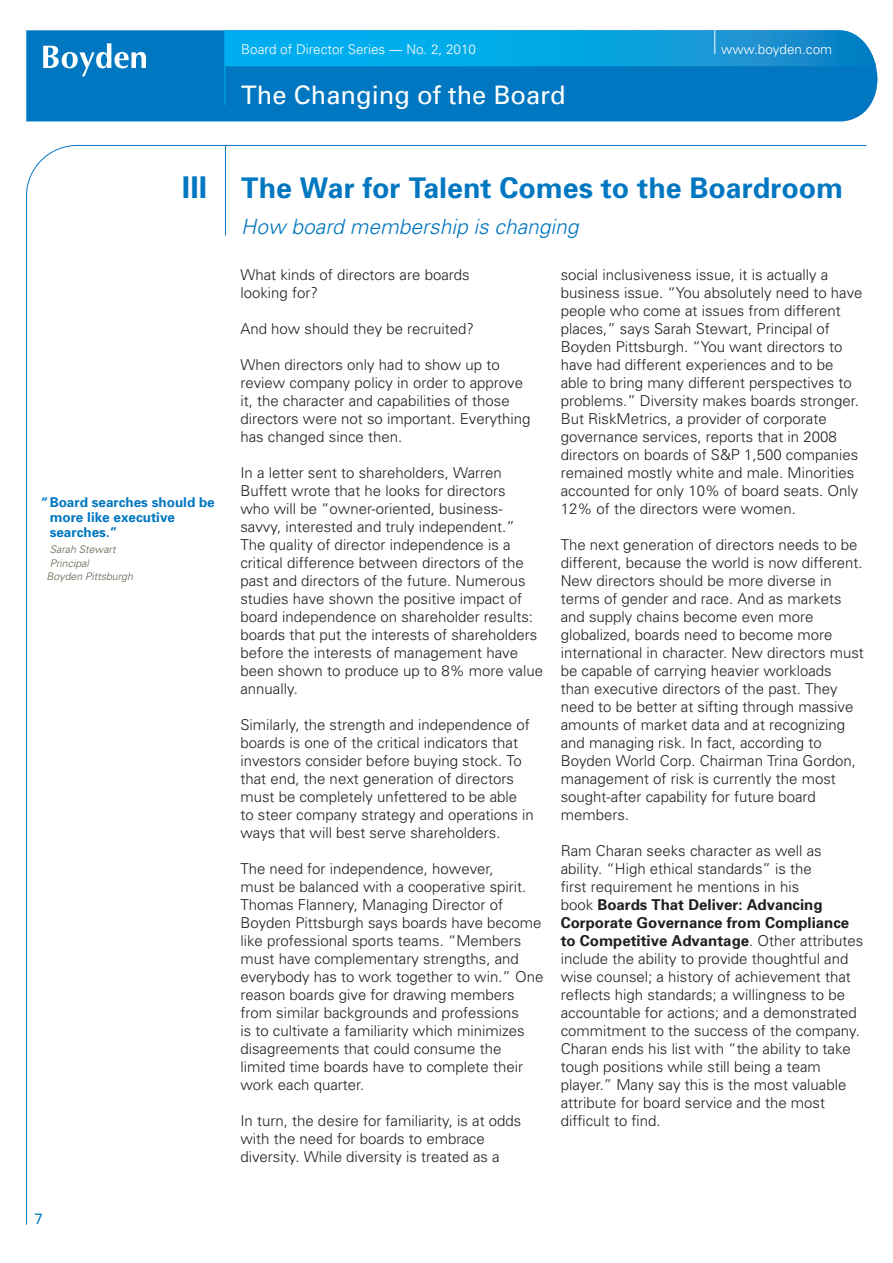
<style>
.page{position:relative;width:893px;height:1263px;background:#fff}
.page>*{position:absolute;margin:0;border:0;box-sizing:border-box;transform-origin:0 0}
.t1{font:700 30px "Univers";color:#0077c0}
.t2{font:700 28.5px "Univers";color:#0077c0}
.t3{font:25.5px "Univers";color:#fff}
.t4{font:italic 300 21px "Univers";color:#0077c0}
.t5{font:300 15px/18px "Univers";color:#231f20}
.t6{font:15px "Univers";color:#0077c0}
.t7{font:700 13.5px/15px "Univers";color:#0077c0}
.t8{font:300 13.5px "Univers";color:#fff}
.t9{font:italic 300 10.5px "Univers";color:#61614e}
.s1{font-weight:700}
</style>
<div class="page">
<hr style="left:225px;top:145px;width:1px;height:90px;background:#0077c0">
<div style="left:26px;top:30px;width:852px;height:91px;background:#0077c0"></div>
<hr style="left:224px;top:30px;width:1px;height:75px;background:#00aeef">
<svg style="left:225px;top:30px;width:651px;height:36px;background:#0ca3e1"></svg>
<svg style="left:43px;top:43px;width:103px;height:33px"></svg>
<p class="t8" style="left:241px;top:41px;width:236px">Board of Director Series — No. 2, 2010</p>
<p class="t8" style="left:721px;top:41px;width:113px">www.boyden.com</p>
<h3 class="t3" style="left:241px;top:81px;width:326px">The Changing of the Board</h3>
<h1 class="t1" style="left:182px;top:169px;width:27px">III</h1>
<p class="t7" style="left:50px;top:494px;width:167px;text-indent:-9px">“Board searches should be more like executive searches.”</p>
<p class="t9" style="left:50px;top:543px;width:67px">Sarah Stewart</p>
<p class="t9" style="left:50px;top:556px;width:41px">Principal</p>
<p class="t9" style="left:47px;top:570px;width:88px">Boyden Pittsburgh</p>
<p class="t6" style="left:34px;top:1210px;width:10px">7</p>
<h2 class="t2" style="left:241px;top:171px;width:603px">The War for Talent Comes to the Boardroom</h2>
<h3 class="t4" style="left:241px;top:214px;width:339px">How board membership is changing</h3>
<p class="t5" style="left:240px;top:266px;width:231px">What kinds of directors are boards looking for?</p>
<p class="t5" style="left:240px;top:320px;width:235px">And how should they be recruited?</p>
<p class="t5" style="left:240px;top:356px;width:292px">When directors only had to show up to review company policy in order to approve it, the character and capabilities of those directors were not so important. Everything has changed since then.</p>
<p class="t5" style="left:240px;top:464px;width:304px">In a letter sent to shareholders, Warren Buffett wrote that he looks for directors<br>who will be “owner-oriented, business&shy;savvy, interested and truly independent.” The quality of director independence is a critical difference between directors of the past and directors of the future. Numerous studies have shown the positive impact of board independence on shareholder results: boards that put the interests of shareholders before the interests of management have been shown to produce up to 8% more value annually.</p>
<p class="t5" style="left:240px;top:716px;width:295px">Similarly, the strength and independence of boards is one of the critical indicators that investors consider before buying stock. To that end, the next generation of directors must be completely unfettered to be able to steer company strategy and operations in ways that will best serve shareholders.</p>
<p class="t5" style="left:240px;top:860px;width:304px">The need for independence, however,<br>must be balanced with a cooperative spirit.<br>Thomas Flannery, Managing Director of Boyden Pittsburgh says boards have become like professional sports teams. “Members must have complementary strengths, and everybody has to work together to win.” One reason boards give for drawing members from similar backgrounds and professions<br>is to cultivate a familiarity which minimizes disagreements that could consume the limited time boards have to complete their work each quarter.</p>
<p class="t5" style="left:240px;top:1112px;width:282px">In turn, the desire for familiarity, is at odds with the need for boards to embrace diversity. While diversity is treated as a</p>
<p class="t5" style="left:561px;top:266px;width:303px">social inclusiveness issue, it is actually a business issue. “You absolutely need to have people who come at issues from different places,” says Sarah Stewart, Principal of Boyden Pittsburgh. “You want directors to have had different experiences and to be able to bring many different perspectives to problems.” Diversity makes boards stronger.<br>But RiskMetrics, a provider of corporate governance services, reports that in 2008 directors on boards of S&amp;P 1,500 companies remained mostly white and male. Minorities accounted for only 10% of board seats. Only 12% of the directors were women.</p>
<p class="t5" style="left:561px;top:536px;width:305px">The next generation of directors needs to be different, because the world is now different.<br>New directors should be more diverse in terms of gender and race. And as markets and supply chains become even more globalized, boards need to become more international in character. New directors must be capable of carrying heavier workloads than executive directors of the past. They need to be better at sifting through massive amounts of market data and at recognizing and managing risk. In fact, according to Boyden World Corp. Chairman Trina Gordon, management of risk is currently the most sought-after capability for future board members.</p>
<p class="t5" style="left:561px;top:842px;width:304px">Ram Charan seeks character as well as ability. “High ethical standards” is the<br>first requirement he mentions in his<br>book <span class="s1">Boards That Deliver: Advancing Corporate Governance from Compliance to Competitive Advantage</span>. Other attributes include the ability to provide thoughtful and wise counsel; a history of achievement that reflects high standards; a willingness to be accountable for actions; and a demonstrated commitment to the success of the company.<br>Charan ends his list with “the ability to take tough positions while still being a team player.” Many say this is the most valuable attribute for board service and the most difficult to find.</p>
</div>
